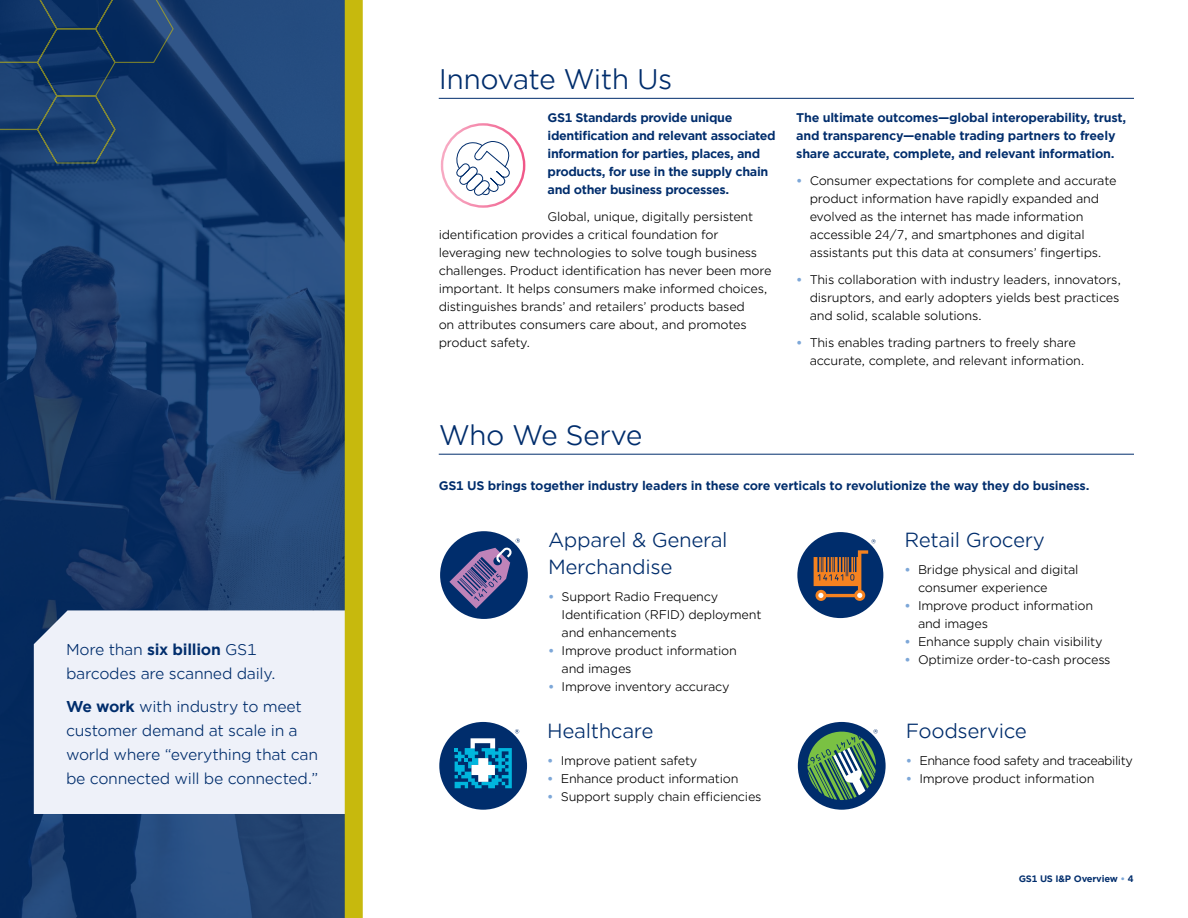
<style>
.page{position:relative;width:1188px;height:918px;background:#fff}
.page>*{position:absolute;margin:0;border:0;box-sizing:border-box;transform-origin:0 0}
.t1{font:27px "Gotham Office";letter-spacing:-.02em;color:#002d6c}
.t2{font:19.5px/27px "Gotham Office";letter-spacing:-.02em;color:#002d6c}
.t3{font:15px/24px "Gotham Office";letter-spacing:-.02em;color:#002d6c}
.t4{font:12px/18px "Gotham Office";letter-spacing:-.02em;color:#000}
.t5{font:700 12px/18px "Gotham Office";letter-spacing:-.03em;color:#002d6c}
.t6{font:12px "Gotham Office";letter-spacing:-.04em;color:#000}
.t7{font:700 9px "Gotham Office";letter-spacing:-.02em;color:#002d6c}
.s1{font-weight:700}
.s2{font-weight:700;color:#7da7d8}
.s3{color:#7da7d8}
</style>
<div class="page">
<hr style="left:439px;top:98px;width:695px;height:1px;background:#002d6c">
<div style="left:441px;top:123px;width:84px;height:85px;border:2px solid #fff;border-radius:50%"></div>
<svg style="left:453px;top:141px;width:60px;height:56px"></svg>
<hr style="left:439px;top:454px;width:695px;height:1px;background:#002d6c">
<div style="left:440px;top:531px;width:88px;height:88px;background:#002d6c;border-radius:50%"></div>
<svg style="left:449px;top:538px;width:71px;height:71px"></svg>
<div style="left:797px;top:532px;width:86px;height:86px;background:#002d6c;border-radius:50%"></div>
<svg style="left:814px;top:550px;width:54px;height:51px"></svg>
<svg style="left:871px;top:539px;width:5px;height:4px"></svg>
<div style="left:439px;top:722px;width:88px;height:88px;background:#002d6c;border-radius:50%"></div>
<svg style="left:455px;top:729px;width:64px;height:59px"></svg>
<div style="left:798px;top:722px;width:88px;height:88px;background:#002d6c;border-radius:50%"></div>
<svg style="left:808px;top:729px;width:70px;height:71px"></svg>
<svg style="left:0;top:0;width:345px;height:918px;background:#1a3e6f"></svg>
<div style="left:34px;top:610px;width:311px;height:204px;background:#eef1f9"></div>
<div style="left:345px;top:0;width:18px;height:918px;background:#c7b90d"></div>
<svg style="left:0;top:0;width:174px;height:165px;background:#163a68"></svg>
<p class="t3" style="left:66px;top:637px;width:211px">More than <span class="s1">six billion</span> GS1 barcodes are scanned daily.</p>
<p class="t3" style="left:66px;top:694px;width:254px"><span class="s1">We work</span> with industry to meet customer demand at scale in a world where “everything that can be connected will be connected.”</p>
<h1 class="t1" style="left:439px;top:62px;width:235px">Innovate With Us</h1>
<p class="t5" style="left:548px;top:109px;width:230px">GS1 Standards provide unique identification and relevant associated information for parties, places, and products, for use in the supply chain and other business processes.</p>
<p class="t4" style="left:439px;top:208px;width:334px;text-indent:109px">Global, unique, digitally persistent identification provides a critical foundation for leveraging new technologies to solve tough business challenges. Product identification has never been more important. It helps consumers make informed choices, distinguishes brands’ and retailers’ products based<br>on attributes consumers care about, and promotes product safety.</p>
<p class="t5" style="left:796px;top:109px;width:332px">The ultimate outcomes—global interoperability, trust, and transparency—enable trading partners to freely share accurate, complete, and relevant information.</p>
<p class="t4" style="left:810px;top:172px;width:308px;text-indent:-14px"><span class="s2">•</span> Consumer expectations for complete and accurate product information have rapidly expanded and evolved as the internet has made information accessible 24/7, and smartphones and digital assistants put this data at consumers’ fingertips.</p>
<p class="t4" style="left:810px;top:271px;width:313px;text-indent:-14px"><span class="s2">•</span> This collaboration with industry leaders, innovators, disruptors, and early adopters yields best practices and solid, scalable solutions.</p>
<p class="t4" style="left:810px;top:334px;width:276px;text-indent:-14px"><span class="s2">•</span> This enables trading partners to freely share accurate, complete, and relevant information.</p>
<h1 class="t1" style="left:439px;top:418px;width:205px">Who We Serve</h1>
<p class="t5" style="left:439px;top:476px;width:652px">GS1 US brings together industry leaders in these core verticals to revolutionize the way they do business.</p>
<h2 class="t2" style="left:548px;top:526px;width:181px">Apparel &amp; General<br>Merchandise</h2>
<p class="t4" style="left:562px;top:587px;width:201px;text-indent:-14px"><span class="s2">•</span> Support Radio Frequency<br>Identification (RFID) deployment and enhancements</p>
<p class="t4" style="left:562px;top:641px;width:177px;text-indent:-14px"><span class="s2">•</span> Improve product information and images</p>
<p class="t4" style="left:548px;top:677px;width:183px"><span class="s2">•</span> Improve inventory accuracy</p>
<h2 class="t2" style="left:547px;top:716px;width:108px">Healthcare</h2>
<p class="t4" style="left:547px;top:751px;width:152px"><span class="s2">•</span> Improve patient safety</p>
<p class="t4" style="left:547px;top:769px;width:193px"><span class="s2">•</span> Enhance product information</p>
<p class="t4" style="left:547px;top:787px;width:216px"><span class="s2">•</span> Support supply chain efficiencies</p>
<h2 class="t2" style="left:904px;top:526px;width:142px">Retail Grocery</h2>
<p class="t4" style="left:918px;top:560px;width:162px;text-indent:-14px"><span class="s2">•</span> Bridge physical and digital consumer experience</p>
<p class="t4" style="left:918px;top:596px;width:177px;text-indent:-14px"><span class="s2">•</span> Improve product information and images</p>
<p class="t4" style="left:904px;top:632px;width:200px"><span class="s2">•</span> Enhance supply chain visibility</p>
<p class="t4" style="left:904px;top:650px;width:208px"><span class="s2">•</span> Optimize order-to-cash process</p>
<h2 class="t2" style="left:906px;top:716px;width:123px">Foodservice</h2>
<p class="t6" style="left:906px;top:752px;width:228px"><span class="s2">•</span> Enhance food safety and traceability</p>
<p class="t4" style="left:906px;top:769px;width:190px"><span class="s2">•</span> Improve product information</p>
<p class="t7" style="left:1019px;top:873px;width:116px">GS1 US I&amp;P Overview <span class="s3">•</span> 4</p>
</div>
